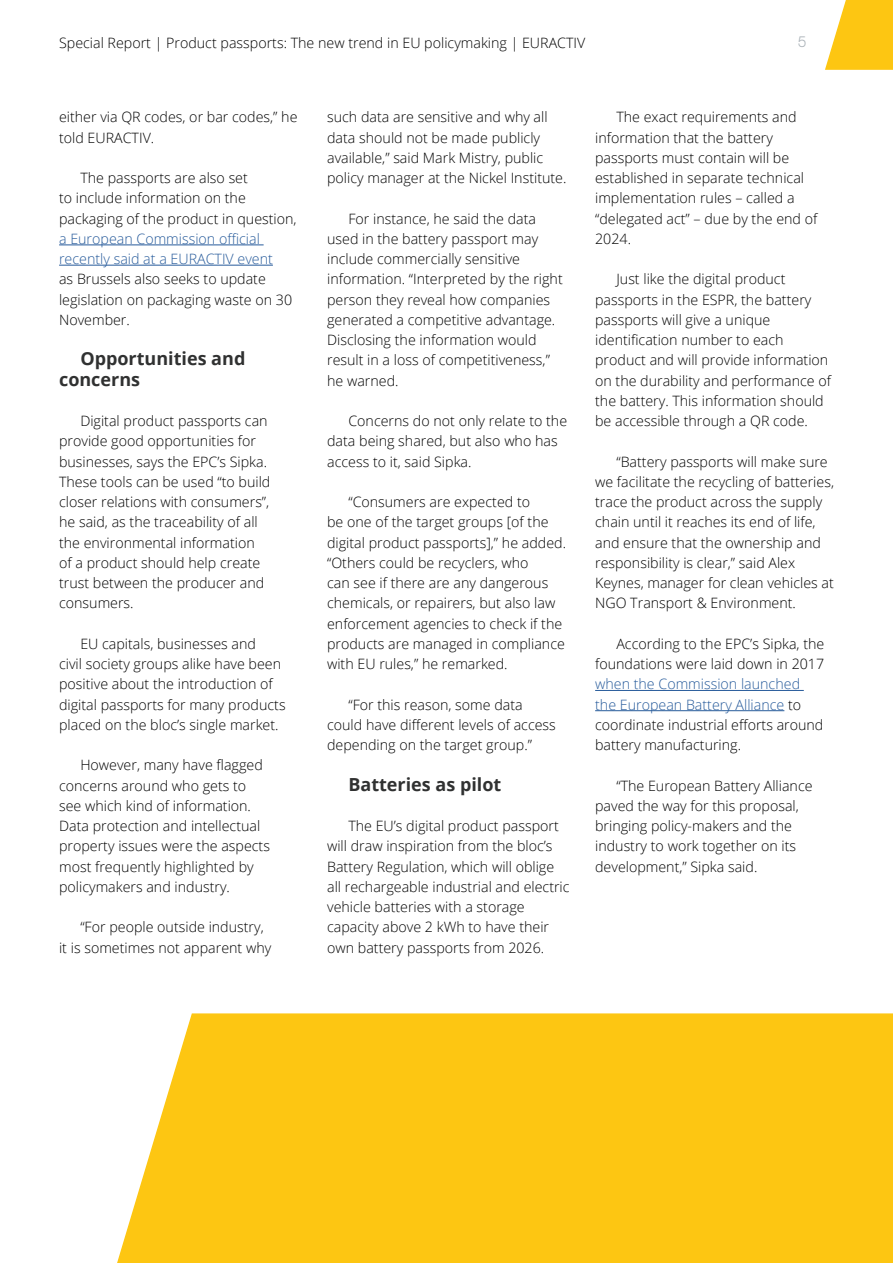
<style>
.page{position:relative;width:893px;height:1263px;background:#fff}
.page>*{position:absolute;margin:0;border:0;box-sizing:border-box;transform-origin:0 0}
.t1{font:700 18px/20.2px "Open Sans";color:#303131}
.t2{font:300 15px "Korolev";color:#aab2b8}
.t3{font:300 14.25px/20.2px "Open Sans";color:#000}
.t4{font:300 14.25px/20.2px "Open Sans";color:#275b9b}
.s1{color:#275b9b}
</style>
<div class="page">
<svg style="left:825px;top:0;width:68px;height:70px;background:#fdce36"></svg>
<div style="left:117px;top:1013px;width:776px;height:250px;background:#fdc612"></div>
<hr style="left:59px;top:245px;width:205px;height:1px;background:#275b9b">
<hr style="left:59px;top:265px;width:214px;height:1px;background:#275b9b">
<hr style="left:595px;top:690px;width:209px;height:1px;background:#275b9b">
<hr style="left:595px;top:710px;width:189px;height:1px;background:#275b9b">
<p class="t3" style="left:59px;top:32px;width:528px">Special Report | Product passports: The new trend in EU policymaking | EURACTIV</p>
<p class="t2" style="left:798px;top:32px;width:10px">5</p>
<p class="t3" style="left:59px;top:107px;width:240px">either via QR codes, or bar codes,” he told EURACTIV.</p>
<p class="t3" style="left:59px;top:167px;width:239px;text-indent:21px">The passports are also set<br>to include information on the packaging of the product in question,</p>
<p class="t4" style="left:59px;top:228px;width:215px">a European Commission official recently said at a EURACTIV event</p>
<p class="t3" style="left:59px;top:269px;width:235px">as Brussels also seeks to update legislation on packaging waste on 30<br>November.</p>
<p class="t1" style="left:59px;top:348px;width:188px;text-indent:21px">Opportunities and concerns</p>
<p class="t3" style="left:59px;top:410px;width:213px;text-indent:21px">Digital product passports can provide good opportunities for businesses, says the EPC’s Sipka.<br>These tools can be used “to build closer relations with consumers”, he said, as the traceability of all the environmental information of a product should help create trust between the producer and consumers.</p>
<p class="t3" style="left:59px;top:633px;width:228px;text-indent:21px">EU capitals, businesses and<br>civil society groups alike have been positive about the introduction of digital passports for many products placed on the bloc’s single market.</p>
<p class="t3" style="left:59px;top:755px;width:212px;text-indent:21px">However, many have flagged concerns around who gets to see which kind of information.<br>Data protection and intellectual property issues were the aspects most frequently highlighted by policymakers and industry.</p>
<p class="t3" style="left:59px;top:917px;width:214px;text-indent:21px">“For people outside industry, it is sometimes not apparent why</p>
<p class="t3" style="left:327px;top:107px;width:241px">such data are sensitive and why all data should not be made publicly available,” said Mark Mistry, public policy manager at the Nickel Institute.</p>
<p class="t3" style="left:327px;top:208px;width:237px;text-indent:21px">For instance, he said the data used in the battery passport may include commercially sensitive information. “Interpreted by the right person they reveal how companies generated a competitive advantage.<br>Disclosing the information would result in a loss of competitiveness,” he warned.</p>
<p class="t3" style="left:327px;top:410px;width:242px;text-indent:21px">Concerns do not only relate to the data being shared, but also who has access to it, said Sipka.</p>
<p class="t3" style="left:327px;top:491px;width:240px;text-indent:21px">“Consumers are expected to<br>be one of the target groups [of the digital product passports],” he added. “Others could be recyclers, who<br>can see if there are any dangerous chemicals, or repairers, but also law enforcement agencies to check if the products are managed in compliance with EU rules,” he remarked.</p>
<p class="t3" style="left:327px;top:694px;width:230px;text-indent:21px">“For this reason, some data could have different levels of access depending on the target group.”</p>
<p class="t1" style="left:348px;top:773px;width:154px">Batteries as pilot</p>
<p class="t3" style="left:327px;top:815px;width:244px;text-indent:21px">The EU’s digital product passport will draw inspiration from the bloc’s Battery Regulation, which will oblige all rechargeable industrial and electric vehicle batteries with a storage capacity above 2 kWh to have their own battery passports from 2026.</p>
<p class="t3" style="left:595px;top:107px;width:224px;text-indent:21px">The exact requirements and information that the battery passports must contain will be established in separate technical implementation rules – called a “delegated act” – due by the end of<br>2024.</p>
<p class="t3" style="left:595px;top:269px;width:237px;text-indent:21px">Just like the digital product passports in the ESPR, the battery passports will give a unique identification number to each product and will provide information on the durability and performance of the battery. This information should be accessible through a QR code.</p>
<p class="t3" style="left:595px;top:451px;width:240px;text-indent:21px">“Battery passports will make sure we facilitate the recycling of batteries, trace the product across the supply chain until it reaches its end of life, and ensure that the ownership and responsibility is clear,” said Alex Keynes, manager for clean vehicles at NGO Transport &amp; Environment.</p>
<p class="t3" style="left:595px;top:633px;width:231px;text-align:right">According to the EPC’s Sipka, the foundations were laid down in 2017</p>
<p class="t3" style="left:595px;top:674px;width:230px"><span class="s1">when the Commission launched the European Battery Alliance</span> to coordinate industrial efforts around battery manufacturing.</p>
<p class="t3" style="left:595px;top:775px;width:219px;text-indent:21px">“The European Battery Alliance paved the way for this proposal, bringing policy-makers and the industry to work together on its development,” Sipka said.</p>
</div>
